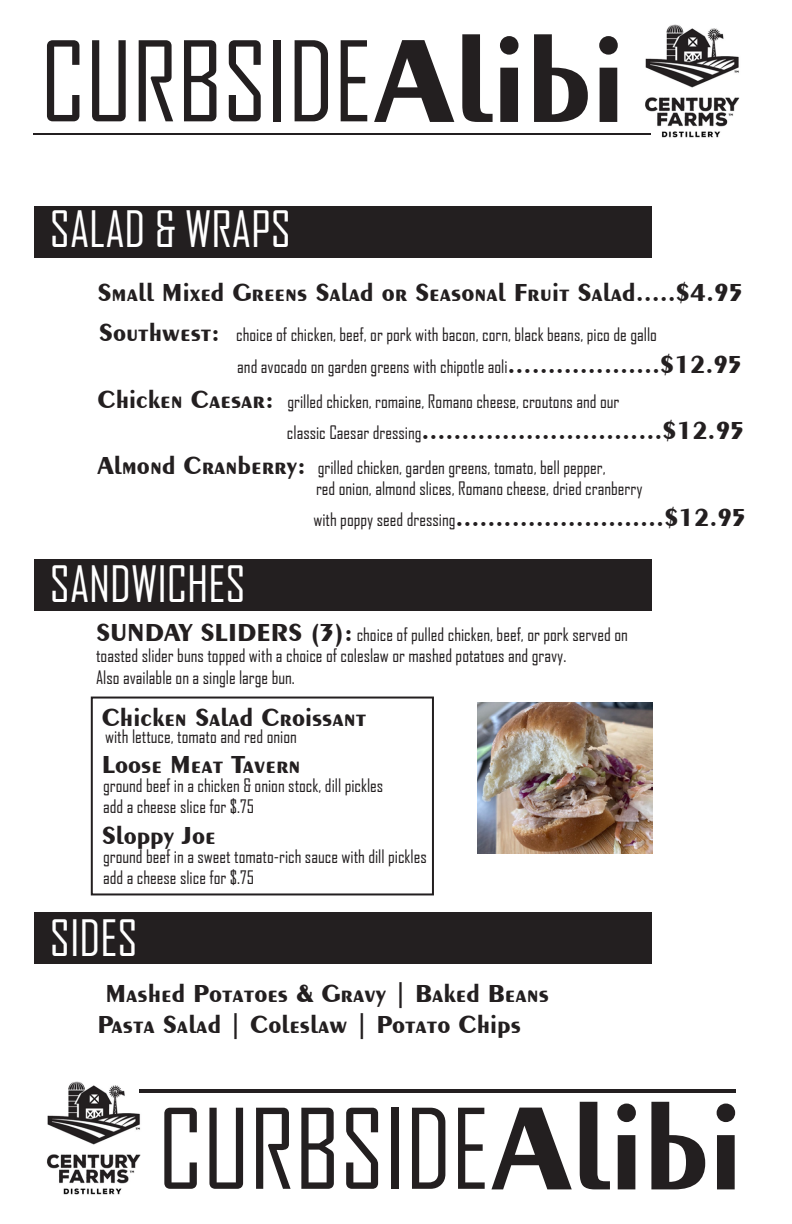
<style>
.page{position:relative;width:792px;height:1224px;background:#fff}
.page>*{position:absolute;margin:0;border:0;box-sizing:border-box;transform-origin:0 0}
.t1{font:700 125.4px "Exotic 350 BT";color:#231f20}
.t2{font:106.2px "Agency FB";color:#231f20}
.t3{font:48px "Agency FB";color:#fff}
.t4{font:700 26px "Exotic 350 BT";color:#231f20}
.t5{font:17.8px "Agency FB";color:#231f20}
.s1{font-family:"Exotic 350 BT";font-weight:700;font-size:26px}
.s2{font-family:"Agency FB";font-weight:400;font-size:17.8px}
</style>
<div class="page">
<img style="left:633px;top:24px;width:107px;height:114px">
<img style="left:478px;top:703px;width:174px;height:150px">
<img style="left:47px;top:1081px;width:111px;height:114px">
<hr style="left:33px;top:133px;width:618px;height:1px;background:#231f20">
<hr style="left:140px;top:1089px;width:596px;height:3px;background:#231f20">
<div style="left:34px;top:559px;width:618px;height:52px;background:#231f20"></div>
<div style="left:34px;top:206px;width:618px;height:52px;background:#231f20"></div>
<div style="left:34px;top:912px;width:618px;height:52px;background:#231f20"></div>
<div style="left:91px;top:697px;width:343px;height:198px;border:2px solid #231f20"></div>
<p class="t2" style="left:40px;top:17px;width:333px">CURBSIDE</p>
<p class="t1" style="left:374px;top:5px;width:253px">Alibi</p>
<p class="t3" style="left:50px;top:200px;width:242px">SALAD &amp; WRAPS</p>
<p class="t4" style="left:97px;top:277px;width:647px">Small Mixed Greens Salad or Seasonal Fruit Salad.....$4.95</p>
<p class="t5" style="left:99px;top:324px;width:560px"><span class="s1">Southwest:</span> choice of chicken, beef, or pork with bacon, corn, black beans, pico de gallo</p>
<p class="t5" style="left:237px;top:355px;width:506px">and avocado on garden greens with chipotle aoli<span class="s1">...................$12.95</span></p>
<p class="t5" style="left:98px;top:390px;width:523px"><span class="s1">Chicken Caesar:</span> grilled chicken, romaine, Romano cheese, croutons and our</p>
<p class="t4" style="left:287px;top:415px;width:458px"><span class="s2">classic Caesar dressing</span>..............................$12.95</p>
<p class="t5" style="left:97px;top:456px;width:510px"><span class="s1">Almond Cranberry:</span> grilled chicken, garden greens, tomato, bell pepper,</p>
<p class="t5" style="left:316px;top:478px;width:328px">red onion, almond slices, Romano cheese, dried cranberry</p>
<p class="t4" style="left:313px;top:502px;width:434px"><span class="s2">with poppy seed dressing</span>..........................$12.95</p>
<p class="t3" style="left:50px;top:555px;width:197px">SANDWICHES</p>
<p class="t5" style="left:96px;top:623px;width:533px"><span class="s1">SUNDAY SLIDERS (3):</span> choice of pulled chicken, beef, or pork served on</p>
<p class="t5" style="left:96px;top:645px;width:472px">toasted slider buns topped with a choice of coleslaw or mashed potatoes and gravy.</p>
<p class="t5" style="left:96px;top:666px;width:200px">Also available on a single large bun.</p>
<p class="t4" style="left:102px;top:702px;width:266px">Chicken Salad Croissant</p>
<p class="t4" style="left:102px;top:748px;width:200px">Loose Meat Tavern</p>
<p class="t5" style="left:105px;top:725px;width:193px">with lettuce, tomato and red onion</p>
<p class="t5" style="left:103px;top:774px;width:282px">ground beef in a chicken &amp; onion stock, dill pickles</p>
<p class="t5" style="left:103px;top:796px;width:152px">add a cheese slice for $.75</p>
<p class="t5" style="left:103px;top:845px;width:325px">ground beef in a sweet tomato-rich sauce with dill pickles</p>
<p class="t5" style="left:103px;top:867px;width:152px">add a cheese slice for $.75</p>
<p class="t4" style="left:102px;top:820px;width:116px">Sloppy Joe</p>
<p class="t3" style="left:50px;top:908px;width:89px">SIDES</p>
<p class="t4" style="left:105px;top:978px;width:445px">Mashed Potatoes &amp; Gravy | Baked Beans</p>
<p class="t4" style="left:97px;top:1009px;width:425px">Pasta Salad | Coleslaw | Potato Chips</p>
<p class="t2" style="left:158px;top:1084px;width:333px">CURBSIDE</p>
<p class="t1" style="left:492px;top:1073px;width:253px">Alibi</p>
</div>
